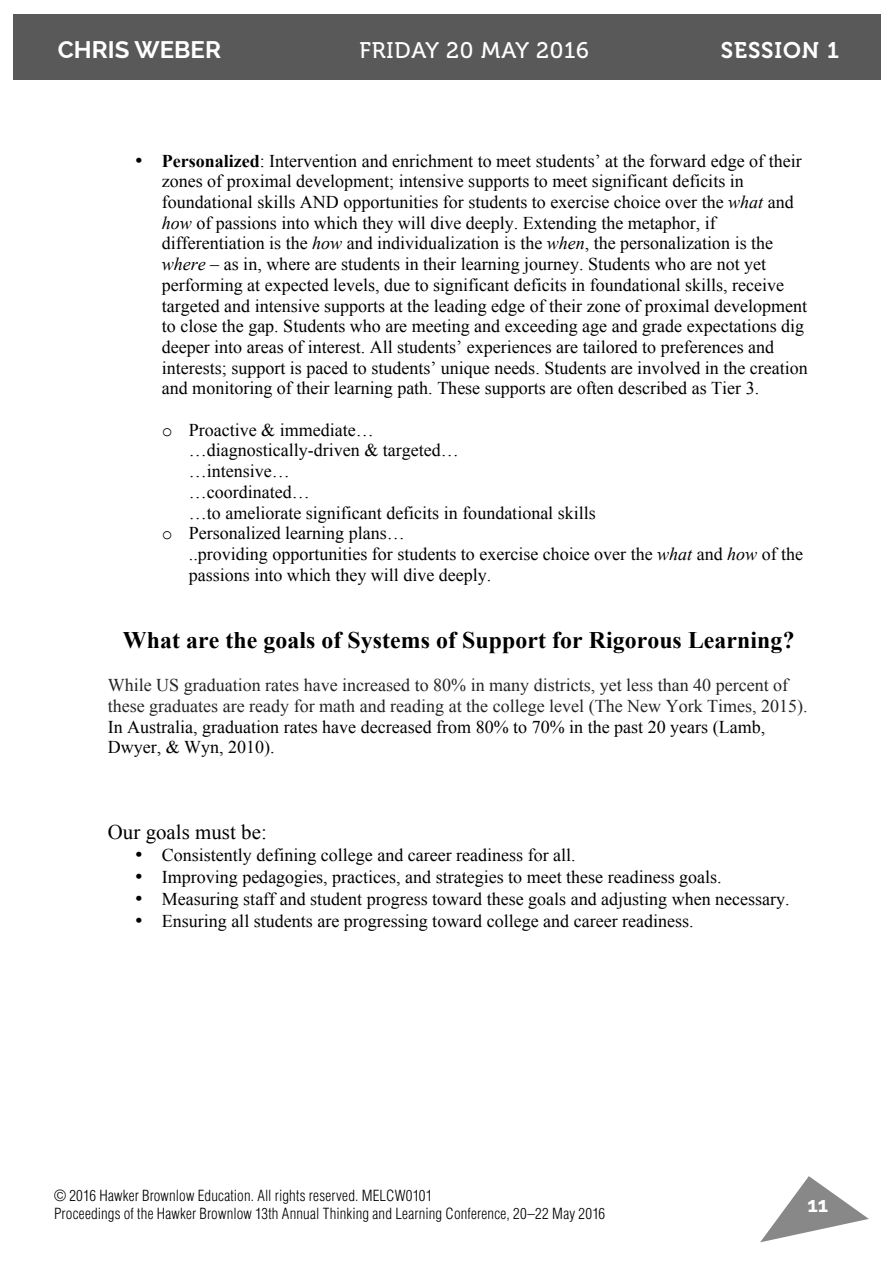
<style>
.page{position:relative;width:893px;height:1263px;background:#fff}
.page>*{position:absolute;margin:0;border:0;box-sizing:border-box;transform-origin:0 0}
.t1{font:700 24px "Raleway";color:#fff}
.t2{font:700 23.7px "Times New Roman";letter-spacing:.005em;color:#000}
.t3{font:22.5px "Museo 500";letter-spacing:.04em;color:#fff}
.t4{font:22.5px "Museo 700";letter-spacing:.04em;color:#fff}
.t5{font:700 21px "Raleway";color:#fff}
.t6{font:20.85px "Times New Roman";color:#000}
.t7{font:18px/20.7px "Times New Roman";color:#000}
.t8{font:18px/20.5px "Times New Roman";color:#242424}
.t9{font:300 condensed 15px/18px "Helvetica LT Std";letter-spacing:.01em;color:#000}
.s1{font-weight:700}
.s2{font-style:italic}
.s3{font-family:"Courier New"}
</style>
<div class="page">
<div style="left:13px;top:14px;width:867px;height:65px;background:#595959"></div>
<svg style="left:760px;top:1176px;width:109px;height:66px"></svg>
<h1 class="t1" style="left:58px;top:36px;width:165px">CHRIS WEBER</h1>
<p class="t3" style="left:359px;top:42px;width:231px">FRIDAY 20 MAY 2016</p>
<p class="t4" style="left:721px;top:42px;width:120px">SESSION 1</p>
<p class="t7" style="left:162px;top:150px;width:647px;text-indent:-27px">• <span class="s1">Personalized</span>: Intervention and enrichment to meet students’ at the forward edge of their zones of proximal development; intensive supports to meet significant deficits in foundational skills AND opportunities for students to exercise choice over the <span class="s2">what</span> and <span class="s2">how</span> of passions into which they will dive deeply. Extending the metaphor, if differentiation is the <span class="s2">how</span> and individualization is the <span class="s2">when</span>, the personalization is the <span class="s2">where</span> – as in, where are students in their learning journey. Students who are not yet performing at expected levels, due to significant deficits in foundational skills, receive targeted and intensive supports at the leading edge of their zone of proximal development to close the gap. Students who are meeting and exceeding age and grade expectations dig deeper into areas of interest. All students’ experiences are tailored to preferences and interests; support is paced to students’ unique needs. Students are involved in the creation and monitoring of their learning path. These supports are often described as Tier 3.</p>
<p class="t7" style="left:162px;top:419px;width:213px"><span class="s3">o</span> Proactive &amp; immediate…</p>
<p class="t7" style="left:189px;top:440px;width:271px">…diagnostically-driven &amp; targeted…</p>
<p class="t7" style="left:189px;top:461px;width:102px">…intensive…</p>
<p class="t7" style="left:189px;top:481px;width:122px">…coordinated…</p>
<p class="t7" style="left:189px;top:502px;width:408px">…to ameliorate significant deficits in foundational skills</p>
<p class="t7" style="left:162px;top:522px;width:244px"><span class="s3">o</span> Personalized learning plans…</p>
<p class="t7" style="left:189px;top:543px;width:616px">..providing opportunities for students to exercise choice over the <span class="s2">what</span> and <span class="s2">how</span> of the</p>
<p class="t7" style="left:189px;top:564px;width:304px">passions into which they will dive deeply.</p>
<h2 class="t2" style="left:123px;top:624px;width:673px">What are the goals of Systems of Support for Rigorous Learning?</h2>
<p class="t8" style="left:108px;top:674px;width:701px">While US graduation rates have increased to 80% in many districts, yet less than 40 percent of these graduates are ready for math and reading at the college level (The New York Times, 2015).</p>
<p class="t7" style="left:108px;top:716px;width:659px">In Australia, graduation rates have decreased from 80% to 70% in the past 20 years (Lamb,<br>Dwyer, &amp; Wyn, 2010).</p>
<p class="t6" style="left:108px;top:818px;width:160px">Our goals must be:</p>
<p class="t7" style="left:135px;top:845px;width:442px">• Consistently defining college and career readiness for all.</p>
<p class="t7" style="left:135px;top:867px;width:588px">• Improving pedagogies, practices, and strategies to meet these readiness goals.</p>
<p class="t7" style="left:135px;top:889px;width:656px">• Measuring staff and student progress toward these goals and adjusting when necessary.</p>
<p class="t7" style="left:135px;top:911px;width:560px">• Ensuring all students are progressing toward college and career readiness.</p>
<p class="t9" style="left:54px;top:1189px;width:553px">© 2016 Hawker Brownlow Education. All rights reserved. MELCW0101<br>Proceedings of the Hawker Brownlow 13th Annual Thinking and Learning Conference, 20–22 May 2016</p>
<p class="t5" style="left:807px;top:1193px;width:22px">11</p>
</div>
